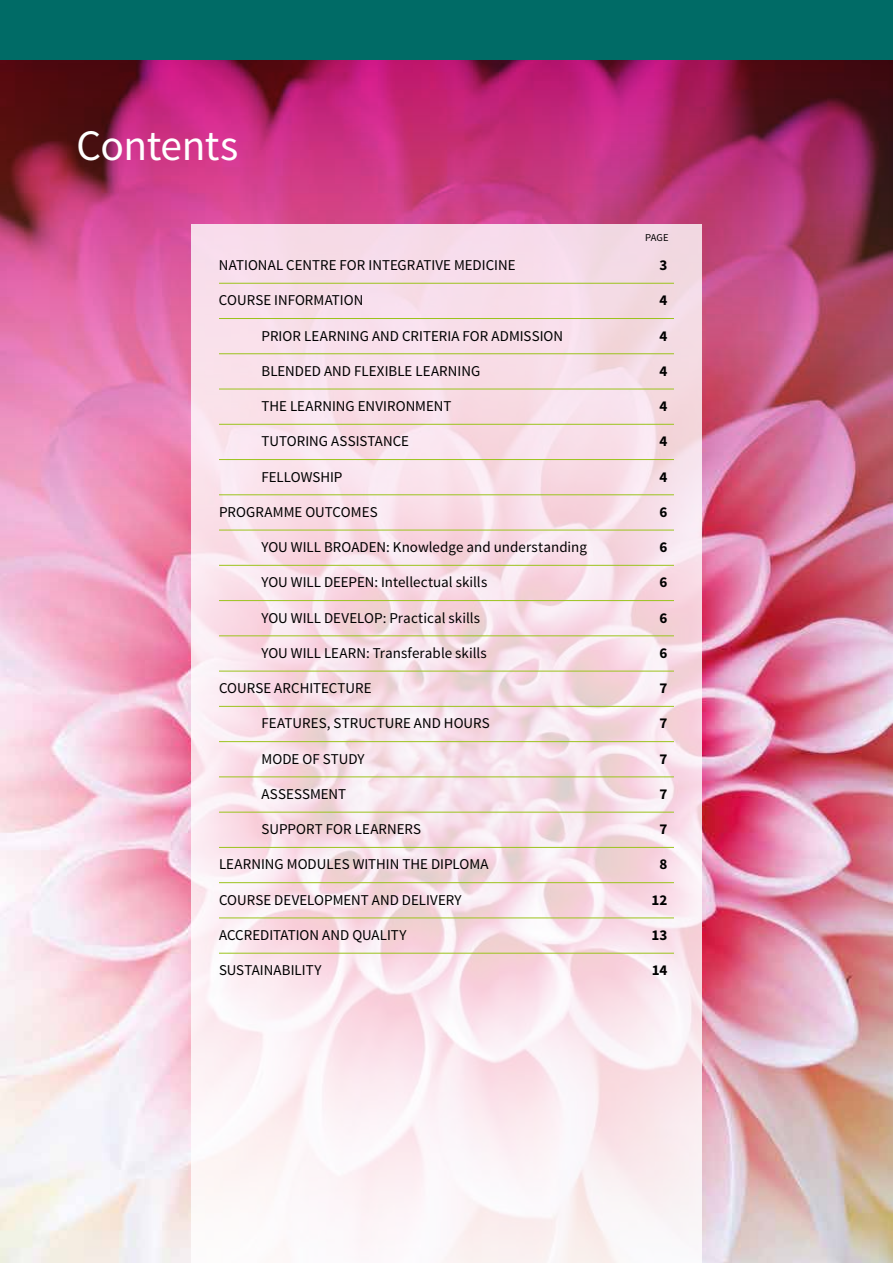
<style>
.page{position:relative;width:893px;height:1263px;background:#fff}
.page>*{position:absolute;margin:0;border:0;box-sizing:border-box;transform-origin:0 0}
.t1{font:43.5px "Source Sans Pro";letter-spacing:-.015em;color:#fff}
.t2{font:15px "Source Sans Pro";color:#000}
.t3{font:700 15px "Source Sans Pro";color:#000}
.t4{font:10.5px "Source Sans Pro";color:#000}
</style>
<div class="page">
<img style="left:0;top:689px;width:893px;height:574px">
<img style="left:0;top:60px;width:893px;height:629px">
<div style="left:0;top:0;width:893px;height:60px;background:#006b66"></div>
<svg style="left:191px;top:224px;width:511px;height:1039px"></svg>
<hr style="left:219px;top:283px;width:455px;height:1px;background:#9bc31c">
<hr style="left:219px;top:318px;width:455px;height:1px;background:#9bc31c">
<hr style="left:219px;top:353px;width:455px;height:1px;background:#9bc31c">
<hr style="left:219px;top:389px;width:455px;height:1px;background:#9bc31c">
<hr style="left:219px;top:424px;width:455px;height:1px;background:#9bc31c">
<hr style="left:219px;top:459px;width:455px;height:1px;background:#9bc31c">
<hr style="left:219px;top:494px;width:455px;height:1px;background:#9bc31c">
<hr style="left:219px;top:530px;width:455px;height:1px;background:#9bc31c">
<hr style="left:219px;top:565px;width:455px;height:1px;background:#9bc31c">
<hr style="left:219px;top:600px;width:455px;height:1px;background:#9bc31c">
<hr style="left:219px;top:635px;width:455px;height:1px;background:#9bc31c">
<hr style="left:219px;top:671px;width:455px;height:1px;background:#9bc31c">
<hr style="left:219px;top:706px;width:455px;height:1px;background:#9bc31c">
<hr style="left:219px;top:741px;width:455px;height:1px;background:#9bc31c">
<hr style="left:219px;top:776px;width:455px;height:1px;background:#9bc31c">
<hr style="left:219px;top:812px;width:455px;height:1px;background:#9bc31c">
<hr style="left:219px;top:847px;width:455px;height:1px;background:#9bc31c">
<hr style="left:219px;top:882px;width:455px;height:1px;background:#9bc31c">
<hr style="left:219px;top:917px;width:455px;height:1px;background:#9bc31c">
<hr style="left:219px;top:953px;width:455px;height:1px;background:#9bc31c">
<h1 class="t1" style="left:77px;top:119px;width:163px">Contents</h1>
<p class="t4" style="left:645px;top:231px;width:25px">PAGE</p>
<p class="t2" style="left:219px;top:256px;width:298px">NATIONAL CENTRE FOR INTEGRATIVE MEDICINE</p>
<p class="t3" style="left:660px;top:255px;width:9px">3</p>
<p class="t2" style="left:219px;top:291px;width:146px">COURSE INFORMATION</p>
<p class="t3" style="left:660px;top:291px;width:9px">4</p>
<p class="t2" style="left:262px;top:326px;width:303px">PRIOR LEARNING AND CRITERIA FOR ADMISSION</p>
<p class="t3" style="left:660px;top:326px;width:9px">4</p>
<p class="t2" style="left:262px;top:362px;width:220px">BLENDED AND FLEXIBLE LEARNING</p>
<p class="t3" style="left:660px;top:361px;width:9px">4</p>
<p class="t2" style="left:262px;top:397px;width:191px">THE LEARNING ENVIRONMENT</p>
<p class="t3" style="left:660px;top:396px;width:9px">4</p>
<p class="t2" style="left:262px;top:432px;width:149px">TUTORING ASSISTANCE</p>
<p class="t3" style="left:660px;top:432px;width:9px">4</p>
<p class="t2" style="left:262px;top:467px;width:82px">FELLOWSHIP</p>
<p class="t3" style="left:660px;top:467px;width:9px">4</p>
<p class="t2" style="left:219px;top:503px;width:160px">PROGRAMME OUTCOMES</p>
<p class="t3" style="left:660px;top:502px;width:9px">6</p>
<p class="t2" style="left:262px;top:538px;width:327px">YOU WILL BROADEN: Knowledge and understanding</p>
<p class="t3" style="left:660px;top:537px;width:9px">6</p>
<p class="t2" style="left:262px;top:573px;width:227px">YOU WILL DEEPEN: Intellectual skills</p>
<p class="t3" style="left:660px;top:573px;width:9px">6</p>
<p class="t2" style="left:262px;top:608px;width:220px">YOU WILL DEVELOP: Practical skills</p>
<p class="t3" style="left:660px;top:608px;width:9px">6</p>
<p class="t2" style="left:262px;top:644px;width:227px">YOU WILL LEARN: Transferable skills</p>
<p class="t3" style="left:660px;top:643px;width:9px">6</p>
<p class="t2" style="left:219px;top:679px;width:154px">COURSE ARCHITECTURE</p>
<p class="t3" style="left:660px;top:678px;width:9px">7</p>
<p class="t2" style="left:262px;top:714px;width:230px">FEATURES, STRUCTURE AND HOURS</p>
<p class="t3" style="left:660px;top:714px;width:9px">7</p>
<p class="t2" style="left:262px;top:749px;width:104px">MODE OF STUDY</p>
<p class="t3" style="left:660px;top:749px;width:9px">7</p>
<p class="t2" style="left:262px;top:785px;width:86px">ASSESSMENT</p>
<p class="t3" style="left:660px;top:784px;width:9px">7</p>
<p class="t2" style="left:262px;top:820px;width:161px">SUPPORT FOR LEARNERS</p>
<p class="t3" style="left:660px;top:819px;width:9px">7</p>
<p class="t2" style="left:219px;top:855px;width:271px">LEARNING MODULES WITHIN THE DIPLOMA</p>
<p class="t3" style="left:660px;top:855px;width:9px">8</p>
<p class="t2" style="left:219px;top:890px;width:244px">COURSE DEVELOPMENT AND DELIVERY</p>
<p class="t3" style="left:652px;top:890px;width:17px">12</p>
<p class="t2" style="left:219px;top:926px;width:189px">ACCREDITATION AND QUALITY</p>
<p class="t3" style="left:651px;top:925px;width:18px">13</p>
<p class="t2" style="left:219px;top:961px;width:104px">SUSTAINABILITY</p>
<p class="t3" style="left:652px;top:960px;width:17px">14</p>
</div>
